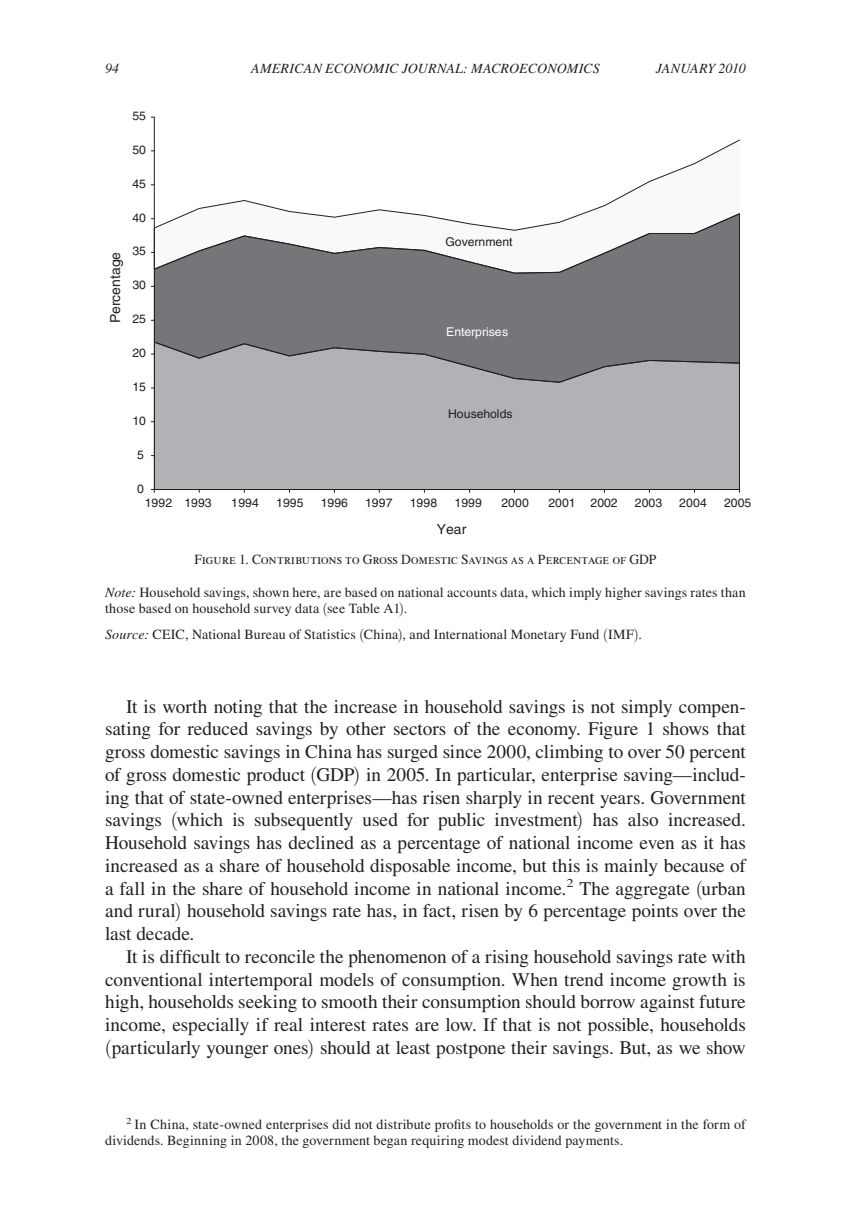
<style>
.page{position:relative;width:851px;height:1229px;background:#fff}
.page>*{position:absolute;margin:0;border:0;box-sizing:border-box;transform-origin:0 0}
._04_MAIN{font:19.25px/22.8px "Times LT Std";letter-spacing:-.005em;color:#231f20;text-align:justify}
._23_Table_Notes_or_F{font:14px/15.8px "Times LT Std";letter-spacing:.005em;color:#231f20}
._05_Footnote{font:14px/15.8px "Times LT Std";letter-spacing:.015em;color:#231f20}
._31_Figure_Legend{font:14px "Times LT Std";letter-spacing:.005em;color:#231f20}
._60_Running_Head_Mas{font:italic 14px "Times LT Std";letter-spacing:.005em;color:#231f20}
.t1{font:13.83px "Helvetica LT Std";color:#231f20}
.t2{font:12.08px "Helvetica LT Std";color:#231f20}
.t3{font:12.08px "Helvetica LT Std";color:#fff}
.s1{font-style:italic}
.s2{font-family:"Uni Math"}
</style>
<div class="page">
<div style="left:155px;top:383px;width:585px;height:106px;background:#b1b2b6"></div>
<svg style="left:155px;top:274px;width:585px;height:109px;background:#808184"></svg>
<svg style="left:153px;top:139px;width:587px;height:73px"></svg>
<hr style="left:154px;top:117px;width:1px;height:372px;background:#231f20">
<svg style="left:151px;top:212px;width:589px;height:62px"></svg>
<hr style="left:154px;top:489px;width:585px;height:1px;background:#231f20">
<p class="_60_Running_Head_Mas" style="left:105px;top:60px;width:16px">94</p>
<p class="_60_Running_Head_Mas" style="left:251px;top:60px;width:350px">AMERICAN ECONOMIC JOURNAL: MACROECONOMICS</p>
<p class="_60_Running_Head_Mas" style="left:656px;top:60px;width:91px">JANUARY 2010</p>
<p class="t2" style="left:132px;top:109px;width:15px">55</p>
<p class="t2" style="left:132px;top:143px;width:15px">50</p>
<p class="t2" style="left:132px;top:176px;width:15px">45</p>
<p class="t2" style="left:132px;top:210px;width:15px">40</p>
<p class="t1" style="left:107px;top:323px;width:73px;rotate:-90deg">Percentage</p>
<p class="t2" style="left:132px;top:244px;width:15px">35</p>
<p class="t2" style="left:132px;top:278px;width:15px">30</p>
<p class="t2" style="left:132px;top:312px;width:15px">25</p>
<p class="t2" style="left:132px;top:346px;width:15px">20</p>
<p class="t2" style="left:132px;top:380px;width:15px">15</p>
<p class="t2" style="left:132px;top:413px;width:15px">10</p>
<p class="t2" style="left:445px;top:234px;width:69px">Government</p>
<p class="t3" style="left:446px;top:325px;width:64px">Enterprises</p>
<p class="t2" style="left:448px;top:407px;width:66px">Households</p>
<p class="t2" style="left:137px;top:447px;width:8px">5</p>
<p class="t2" style="left:137px;top:481px;width:8px">0</p>
<p class="t2" style="left:145px;top:495px;width:68px">1992 1993</p>
<p class="t2" style="left:231px;top:495px;width:29px">1994</p>
<p class="t2" style="left:276px;top:495px;width:29px">1995</p>
<p class="t2" style="left:321px;top:495px;width:29px">1996</p>
<p class="t2" style="left:365px;top:495px;width:29px">1997</p>
<p class="t2" style="left:409px;top:495px;width:29px">1998</p>
<p class="t2" style="left:454px;top:495px;width:29px">1999</p>
<p class="t2" style="left:501px;top:495px;width:29px">2000</p>
<p class="t2" style="left:548px;top:495px;width:71px">2001 2002</p>
<p class="t2" style="left:634px;top:495px;width:29px">2003</p>
<p class="t2" style="left:679px;top:495px;width:29px">2004</p>
<p class="t2" style="left:724px;top:495px;width:29px">2005</p>
<p class="t1" style="left:437px;top:521px;width:31px">Year</p>
<p class="_31_Figure_Legend" style="left:194px;top:551px;width:463px">Figure 1. Contributions to Gross Domestic Savings as a Percentage of GDP</p>
<p class="_23_Table_Notes_or_F" style="left:105px;top:584px;width:642px"><span class="s1">Note:</span> Household savings, shown here, are based on national accounts data, which imply higher savings rates than those based on household survey data <span class="s2">(</span>see Table A1<span class="s2">)</span>.</p>
<p class="_23_Table_Notes_or_F" style="left:105px;top:626px;width:538px"><span class="s1">Source:</span> CEIC, National Bureau of Statistics <span class="s2">(</span>China<span class="s2">)</span>, and International Monetary Fund <span class="s2">(</span>IMF<span class="s2">)</span>.</p>
<p class="_04_MAIN" style="left:105px;top:694px;width:643px;text-indent:21px">It is worth noting that the increase in household savings is not simply compen&shy;sating for reduced savings by other sectors of the economy. Figure 1 shows that gross domestic savings in China has surged since 2000, climbing to over 50 percent of gross domestic product <span class="s2">(</span>GDP<span class="s2">)</span> in 2005. In particular, enterprise saving—includ&shy;ing that of state-owned enterprises—has risen sharply in recent years. Government savings <span class="s2">(</span>which is subsequently used for public investment<span class="s2">)</span> has also increased.<br>Household savings has declined as a percentage of national income even as it has increased as a share of household disposable income, but this is mainly because of a fall in the share of household income in national income.<sup>2</sup> The aggregate <span class="s2">(</span>urban and rural<span class="s2">)</span> household savings rate has, in fact, risen by 6 percentage points over the last decade.</p>
<p class="_04_MAIN" style="left:105px;top:945px;width:642px;text-indent:21px">It is difficult to reconcile the phenomenon of a rising household savings rate with conventional intertemporal models of consumption. When trend income growth is high, households seeking to smooth their consumption should borrow against future income, especially if real interest rates are low. If that is not possible, households <span class="s2">(</span>particularly younger ones<span class="s2">)</span> should at least postpone their savings. But, as we show</p>
<p class="_05_Footnote" style="left:105px;top:1116px;width:643px;text-indent:21px"><sup>2</sup> In China, state-owned enterprises did not distribute profits to households or the government in the form of dividends. Beginning in 2008, the government began requiring modest dividend payments.</p>
</div>
